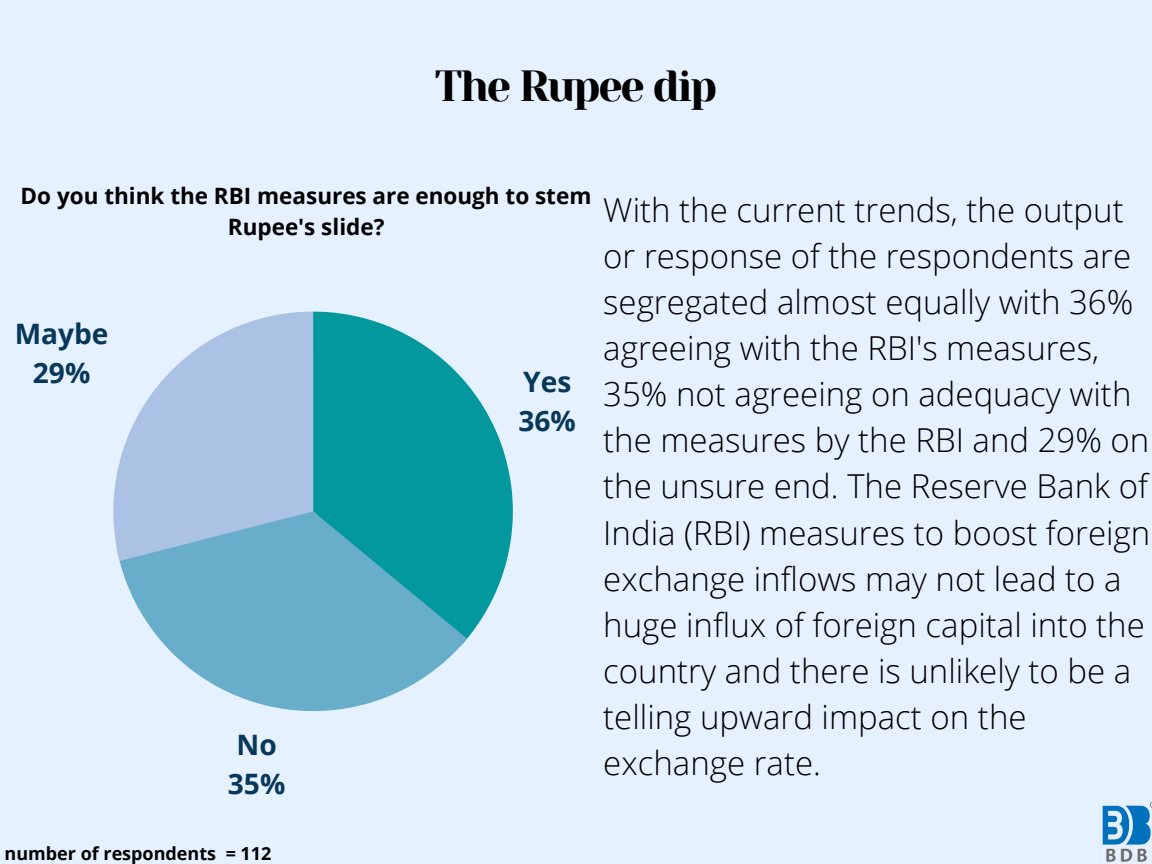
<style>
.page{position:relative;width:1152px;height:864px;background:#e6f1ff}
.page>*{position:absolute;margin:0;border:0;box-sizing:border-box;transform-origin:0 0}
.t1{font:43.5px "Yeseva One";letter-spacing:-.05em;color:#000}
.t2{font:300 33px/46.2px "Open Sans";color:#000}
.t3{font:700 28.05px/38.8px "Open Sans";color:#073759;text-align:center}
.t4{font:700 22.5px/31.5px "Open Sans";color:#000;text-align:center}
.t5{font:700 18px "Open Sans";color:#000}
</style>
<div class="page">
<svg style="left:314px;top:312px;width:199px;height:327px;fill:#03989e"></svg>
<svg style="left:119px;top:511px;width:348px;height:200px;fill:#68adca"></svg>
<svg style="left:113px;top:312px;width:200px;height:249px;fill:#abc2e4"></svg>
<svg style="left:313px;top:312px;width:1px;height:199px"></svg>
<img style="left:1102px;top:801px;width:50px;height:61px">
<h1 class="t1" style="left:435px;top:61px;width:284px">The Rupee dip</h1>
<p class="t4" style="left:21px;top:180px;width:572px">Do you think the RBI measures are enough to stem<br>Rupee's slide?</p>
<p class="t2" style="left:603px;top:186px;width:549px">With the current trends, the output or response of the respondents are segregated almost equally with 36% agreeing with the RBI's measures,<br>35% not agreeing on adequacy with the measures by the RBI and 29% on the unsure end. The Reserve Bank of<br>India (RBI) measures to boost foreign exchange inflows may not lead to a huge influx of foreign capital into the country and there is unlikely to be a telling upward impact on the exchange rate.</p>
<p class="t3" style="left:15px;top:313px;width:95px">Maybe<br>29%</p>
<p class="t3" style="left:519px;top:362px;width:59px;text-align:left">Yes<br>36%</p>
<p class="t3" style="left:228px;top:725px;width:59px">No<br>35%</p>
<p class="t5" style="left:5px;top:841px;width:268px">number of respondents = 112</p>
</div>
